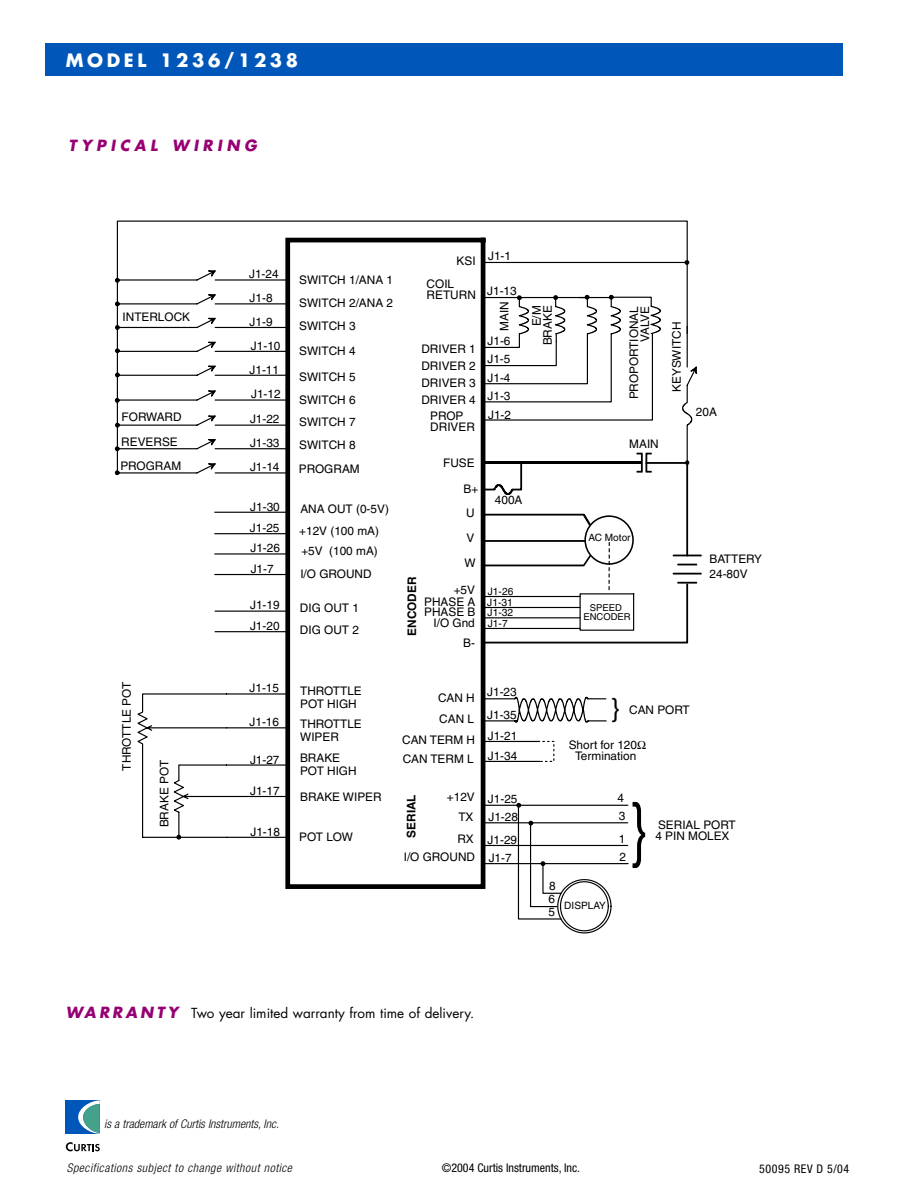
<style>
.page{position:relative;width:918px;height:1188px;background:#fff}
.page>*{position:absolute;margin:0;border:0;box-sizing:border-box;transform-origin:0 0}
.t1{font:72px "Helvetica";color:#000;scale:.7 1}
.t2{font:26.4px "Helvetica";color:#000}
.t3{font:700 18px "Futura";letter-spacing:.2em;color:#fff}
.Subheads{font:italic 700 15px "Futura";letter-spacing:.295em;color:#960074}
.Headers{font:13.5px "Futura";color:#000}
.t4{font:italic 300 condensed 12px "Helvetica Neue";letter-spacing:.045em;color:#000}
.t5{font:italic 300 condensed 12px "Helvetica Neue";color:#000}
.PG_1_TEXT{font:condensed 12px "Helvetica Neue";color:#000}
.PG_1_TEXT-2{font:condensed 12px "Helvetica Neue";letter-spacing:.045em;color:#000}
.t6{font:11.85px/24.2px "Helvetica";color:#000}
.t7{font:700 11.85px "Helvetica";color:#000}
.t8{font:10.2px/10.5px "Helvetica";color:#000;text-align:justify}
.t9{font:10.05px "Helvetica";color:#000}
.t10{font:9.45px/9px "Helvetica";color:#000;text-align:center}
.s1{font-size:11.85px}
.s2{font-weight:700;font-style:italic;font-size:15px;color:#960074}
</style>
<div class="page">
<div style="left:45px;top:44px;width:798px;height:32px;background:#0057b9"></div>
<div style="left:285px;top:238px;width:200px;height:651px;border:5px solid #000"></div>
<svg style="left:690px;top:366px;width:7px;height:15px"></svg>
<svg style="left:116px;top:220px;width:572px;height:185px"></svg>
<hr style="left:483px;top:822px;width:145px;height:1px;background:#000">
<svg style="left:482px;top:696px;width:125px;height:27px"></svg>
<svg style="left:137px;top:511px;width:152px;height:327px"></svg>
<hr style="left:483px;top:845px;width:145px;height:1px;background:#000">
<hr style="left:687px;top:263px;width:1px;height:71px;background:#000">
<hr style="left:483px;top:863px;width:145px;height:1px;background:#000">
<hr style="left:483px;top:805px;width:145px;height:1px;background:#000">
<svg style="left:116px;top:296px;width:545px;height:178px"></svg>
<svg style="left:207px;top:462px;width:11px;height:12px"></svg>
<hr style="left:215px;top:472px;width:73px;height:2px;background:#000">
<hr style="left:215px;top:611px;width:72px;height:1px;background:#000">
<hr style="left:215px;top:631px;width:72px;height:1px;background:#000">
<hr style="left:484px;top:741px;width:55px;height:1px;background:#000">
<hr style="left:484px;top:761px;width:56px;height:1px;background:#000">
<svg style="left:536px;top:740px;width:19px;height:22px"></svg>
<hr style="left:179px;top:764px;width:47px;height:2px;background:#000">
<hr style="left:226px;top:764px;width:62px;height:2px;background:#000">
<hr style="left:483px;top:262px;width:204px;height:1px;background:#000">
<svg style="left:683px;top:260px;width:7px;height:6px"></svg>
<svg style="left:516px;top:295px;width:6px;height:7px"></svg>
<svg style="left:583px;top:295px;width:7px;height:6px"></svg>
<svg style="left:608px;top:295px;width:6px;height:6px"></svg>
<svg style="left:552px;top:295px;width:7px;height:6px"></svg>
<svg style="left:515px;top:803px;width:97px;height:131px"></svg>
<svg style="left:115px;top:269px;width:174px;height:86px"></svg>
<svg style="left:114px;top:365px;width:175px;height:88px"></svg>
<svg style="left:114px;top:470px;width:6px;height:6px"></svg>
<svg style="left:175px;top:835px;width:7px;height:5px"></svg>
<svg style="left:482px;top:453px;width:220px;height:190px"></svg>
<div style="left:66px;top:1100px;width:34px;height:34px;background:#0057b9"></div>
<svg style="left:78px;top:1100px;width:22px;height:34px"></svg>
<svg style="left:66px;top:1142px;width:34px;height:9px"></svg>
<p class="t3" style="left:66px;top:47px;width:234px">MODEL 1236/1238</p>
<p class="Subheads" style="left:69px;top:135px;width:190px">TYPICAL WIRING</p>
<p class="t6" style="left:123px;top:305px;width:69px">INTERLOCK</p>
<p class="t6" style="left:121px;top:404px;width:62px;line-height:25px">FORWARD<br>REVERSE</p>
<p class="t6" style="left:249px;top:262px;width:33px">J1-24<br>J1-8<br>J1-9<br>J1-10<br>J1-11<br>J1-12<br>J1-22</p>
<p class="t6" style="left:250px;top:431px;width:31px">J1-33</p>
<p class="t6" style="left:299px;top:269px;width:95px;line-height:22.6px;text-align:justify">SWITCH 1/ANA 1<br>SWITCH 2/ANA 2<br>SWITCH 3</p>
<p class="t6" style="left:299px;top:338px;width:58px;line-height:26px">SWITCH 4<br>SWITCH 5</p>
<p class="t6" style="left:299px;top:388px;width:58px;line-height:22.6px;text-align:justify">SWITCH 6<br>SWITCH 7<br>SWITCH 8</p>
<p class="t6" style="left:120px;top:454px;width:62px">PROGRAM</p>
<p class="t6" style="left:250px;top:455px;width:31px">J1-14</p>
<p class="t6" style="left:299px;top:457px;width:62px">PROGRAM</p>
<p class="t6" style="left:250px;top:496px;width:31px;line-height:21.3px">J1-30<br>J1-25</p>
<p class="t6" style="left:250px;top:537px;width:31px;line-height:20.7px">J1-26<br>J1-7</p>
<p class="t6" style="left:250px;top:595px;width:31px;line-height:20.5px">J1-19<br>J1-20</p>
<p class="t6" style="left:300px;top:497px;width:90px">ANA OUT (0-5V)</p>
<p class="t6" style="left:299px;top:521px;width:81px;line-height:20.2px">+12V (100 mA) +5V (100 mA)</p>
<p class="t6" style="left:300px;top:562px;width:73px">I/O GROUND</p>
<p class="t6" style="left:300px;top:597px;width:61px;line-height:22px">DIG OUT 1<br>DIG OUT 2</p>
<p class="t6" style="left:457px;top:249px;width:21px">KSI</p>
<p class="t6" style="left:427px;top:278px;width:51px;line-height:10.9px">COIL<br>RETURN</p>
<p class="t6" style="left:421px;top:340px;width:56px;line-height:17.1px;text-align:justify">DRIVER 1<br>DRIVER 2<br>DRIVER 3<br>DRIVER 4</p>
<p class="t6" style="left:488px;top:244px;width:24px">J1-1</p>
<p class="t6" style="left:487px;top:279px;width:31px">J1-13</p>
<p class="t6" style="left:492px;top:331px;width:31px;rotate:-90deg">MAIN</p>
<p class="t6" style="left:488px;top:332px;width:24px;line-height:18.1px;text-align:justify">J1-6<br>J1-5<br>J1-4<br>J1-3</p>
<p class="t6" style="left:430px;top:411px;width:46px;line-height:10.9px">PROP<br>DRIVER</p>
<p class="t6" style="left:488px;top:402px;width:24px">J1-2</p>
<p class="t6" style="left:531px;top:345px;width:42px;line-height:10.9px;text-align:right;rotate:-90deg">E/M<br>BRAKE</p>
<p class="t7" style="left:405px;top:636px;width:61px;rotate:-90deg">ENCODER</p>
<p class="t6" style="left:443px;top:450px;width:33px">FUSE</p>
<p class="t6" style="left:464px;top:476px;width:16px;line-height:24.8px">B+<br>U<br>V<br>W</p>
<p class="t6" style="left:495px;top:488px;width:29px">400A</p>
<p class="t8" style="left:454px;top:586px;width:61px"><span class="s1">+5V</span> J1-26</p>
<p class="t6" style="left:434px;top:611px;width:43px">I/O Gnd</p>
<p class="t6" style="left:424px;top:596px;width:53px;line-height:10.6px">PHASE A<br>PHASE B</p>
<p class="t8" style="left:487px;top:597px;width:27px">J1-31<br>J1-32<br>J1-7</p>
<p class="t6" style="left:463px;top:631px;width:13px">B-</p>
<p class="t6" style="left:628px;top:399px;width:95px;line-height:11.1px;text-align:right;rotate:-90deg">PROPORTIONAL<br>VALVE</p>
<p class="t6" style="left:665px;top:392px;width:72px;rotate:-90deg">KEYSWITCH</p>
<p class="t6" style="left:629px;top:431px;width:31px">MAIN</p>
<p class="t6" style="left:696px;top:400px;width:23px">20A</p>
<p class="t9" style="left:588px;top:531px;width:44px">AC Motor</p>
<p class="t10" style="left:583px;top:603px;width:49px">SPEED<br>ENCODER</p>
<p class="t6" style="left:710px;top:552px;width:54px;line-height:14.5px">BATTERY<br>24-80V</p>
<p class="t6" style="left:115px;top:771px;width:90px;rotate:-90deg">THROTTLE POT</p>
<p class="t6" style="left:152px;top:827px;width:69px;rotate:-90deg">BRAKE POT</p>
<p class="t6" style="left:250px;top:676px;width:31px">J1-15</p>
<p class="t6" style="left:250px;top:710px;width:31px">J1-16</p>
<p class="t6" style="left:250px;top:747px;width:31px">J1-27</p>
<p class="t6" style="left:250px;top:778px;width:31px">J1-17</p>
<p class="t6" style="left:250px;top:820px;width:31px">J1-18</p>
<p class="t6" style="left:300px;top:684px;width:63px;line-height:12.6px">THROTTLE<br>POT HIGH</p>
<p class="t6" style="left:300px;top:718px;width:63px;line-height:12.6px">THROTTLE<br>WIPER</p>
<p class="t6" style="left:487px;top:680px;width:31px">J1-23</p>
<p class="t6" style="left:438px;top:686px;width:38px">CAN H</p>
<p class="t2" style="left:611px;top:692px;width:10px">}</p>
<p class="t6" style="left:629px;top:698px;width:62px">CAN PORT</p>
<p class="t6" style="left:439px;top:707px;width:36px">CAN L</p>
<p class="t6" style="left:487px;top:703px;width:31px">J1-35</p>
<p class="t6" style="left:402px;top:728px;width:74px">CAN TERM H</p>
<p class="t6" style="left:488px;top:724px;width:31px">J1-21</p>
<p class="t6" style="left:403px;top:747px;width:72px">CAN TERM L</p>
<p class="t6" style="left:488px;top:743px;width:31px">J1-34</p>
<p class="t6" style="left:569px;top:733px;width:70px">Short for 120</p>
<p class="t6" style="left:300px;top:746px;width:42px">BRAKE</p>
<p class="t6" style="left:575px;top:744px;width:63px">Termination</p>
<p class="t6" style="left:300px;top:758px;width:58px">POT HIGH</p>
<p class="t6" style="left:300px;top:784px;width:83px">BRAKE WIPER</p>
<p class="t6" style="left:299px;top:825px;width:55px">POT LOW</p>
<p class="t6" style="left:447px;top:787px;width:72px">+12V J1-25</p>
<p class="t6" style="left:618px;top:785px;width:8px">4</p>
<p class="t7" style="left:404px;top:838px;width:45px;rotate:-90deg">SERIAL</p>
<p class="t1" style="left:630px;top:787px;width:26px">}</p>
<p class="t6" style="left:457px;top:805px;width:18px;line-height:22.6px">TX<br>RX</p>
<p class="t6" style="left:488px;top:805px;width:32px;line-height:23px">J1-28<br>J1-29</p>
<p class="t6" style="left:619px;top:805px;width:8px;line-height:22.4px">3<br>1</p>
<p class="t6" style="left:619px;top:845px;width:8px">2</p>
<p class="t6" style="left:404px;top:845px;width:109px">I/O GROUND J1-7</p>
<p class="t6" style="left:548px;top:879px;width:9px;line-height:13px;text-align:justify">8<br>6<br>5</p>
<p class="t9" style="left:564px;top:900px;width:43px">DISPLAY</p>
<p class="t6" style="left:655px;top:819px;width:82px;line-height:11.9px">SERIAL PORT<br>4 PIN MOLEX</p>
<p class="Headers" style="left:66px;top:1003px;width:410px"><span class="s2">WA R R A N T Y</span> Two year limited warranty from time of delivery.</p>
<p class="t5" style="left:104px;top:1117px;width:176px">is a trademark of Curtis Instruments, Inc.</p>
<p class="t4" style="left:67px;top:1161px;width:227px">Specifications subject to change without notice</p>
<p class="PG_1_TEXT" style="left:442px;top:1161px;width:140px">©2004 Curtis Instruments, Inc.</p>
<p class="PG_1_TEXT-2" style="left:759px;top:1161px;width:92px">50095 REV D 5/04</p>
</div>
